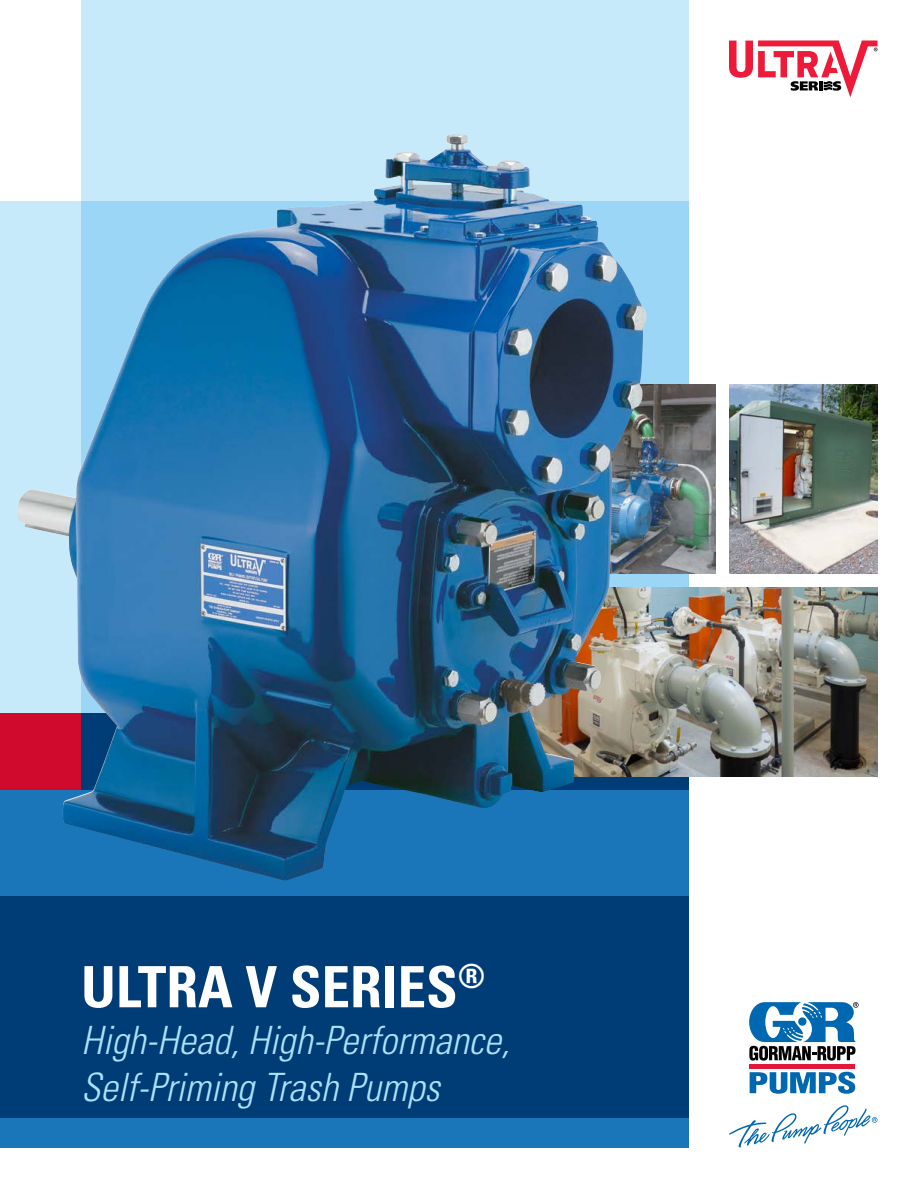
<style>
.page{position:relative;width:918px;height:1188px;background:#fff}
.page>*{position:absolute;margin:0;border:0;box-sizing:border-box;transform-origin:0 0}
.t1{font:700 condensed 57px "Univers LT Std";color:#fff}
.t2{font:italic 300 condensed 39px/46.8px "Univers LT Std";color:#abe1fa}
.t3{font:700 condensed 33.3px "Univers LT Std";color:#fff}
</style>
<div class="page">
<div style="left:81px;top:0;width:607px;height:713px;background:#c7eafb"></div>
<div style="left:0;top:790px;width:688px;height:358px;background:#1a76b8"></div>
<div style="left:0;top:896px;width:688px;height:221px;background:#003c75"></div>
<div style="left:81px;top:713px;width:607px;height:77px;background:#003c75"></div>
<img style="left:729px;top:385px;width:149px;height:189px">
<svg style="left:729px;top:41px;width:149px;height:56px"></svg>
<div style="left:0;top:713px;width:81px;height:77px;background:#d00a2c"></div>
<svg style="left:0;top:201px;width:688px;height:512px;background:#87b8d7"></svg>
<img style="left:574px;top:587px;width:304px;height:189px">
<div style="left:750px;top:1064px;width:105px;height:5px;background:#e31837"></div>
<svg style="left:750px;top:1072px;width:105px;height:22px"></svg>
<svg style="left:749px;top:1002px;width:110px;height:59px"></svg>
<svg style="left:729px;top:1105px;width:148px;height:43px"></svg>
<img style="left:574px;top:385px;width:142px;height:189px">
<img style="left:17px;top:135px;width:557px;height:746px">
<h1 class="t1" style="left:81px;top:952px;width:31px">ULTRA</h1>
<h1 class="t1" style="left:246px;top:952px;width:73px">V SERIES</h1>
<p class="t3" style="left:458px;top:956px;width:29px">®</p>
<p class="t2" style="left:81px;top:1017px;width:430px">High-Head, High-Performance,<br>Self-Priming Trash Pumps</p>
</div>
